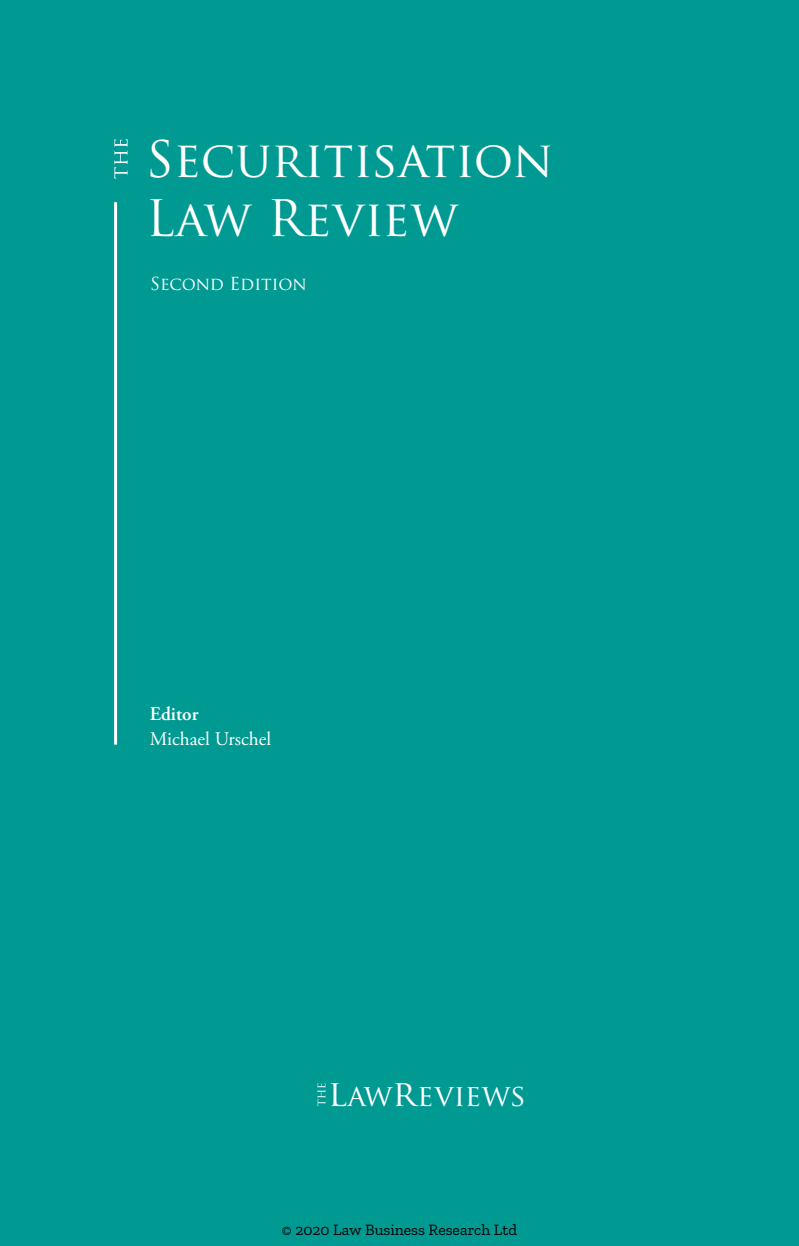
<style>
.page{position:relative;width:799px;height:1246px;background:#fff}
.page>*{position:absolute;margin:0;border:0;box-sizing:border-box;transform-origin:0 0}
.t1{font:49px/58.8px "Trajan Pro";color:#fff}
.t2{font:29.75px "Trajan Pro";color:#fff}
.t3{font:19.25px "Adobe Garamond Pro";color:#fff}
.t4{font:600 19.25px "Adobe Garamond Pro";color:#fff}
.t5{font:17.5px "Trajan Pro";letter-spacing:-.01em;color:#fff}
.t6{font:15.75px "Zilla Slab";color:#000}
.s1{font-size:35.7px}
</style>
<div class="page">
<div style="left:0;top:0;width:799px;height:1245px;background:#009a93"></div>
<svg style="left:114px;top:139px;width:14px;height:40px"></svg>
<hr style="left:114px;top:202px;width:3px;height:542px;background:#fff">
<svg style="left:317px;top:1083px;width:8px;height:22px"></svg>
<h1 class="t1" style="left:146px;top:129px;width:408px">Securitisation<br>Law Review</h1>
<p class="t5" style="left:150px;top:272px;width:158px">Second Edition</p>
<p class="t4" style="left:150px;top:702px;width:50px">Editor</p>
<p class="t3" style="left:150px;top:726px;width:123px">Michael Urschel</p>
<h2 class="t2" style="left:328px;top:1076px;width:199px"><span class="s1">l</span>aw<span class="s1">r</span>eviews</h2>
<p class="t6" style="left:282px;top:1220px;width:237px">© 2020 Law Business Research Ltd</p>
</div>
